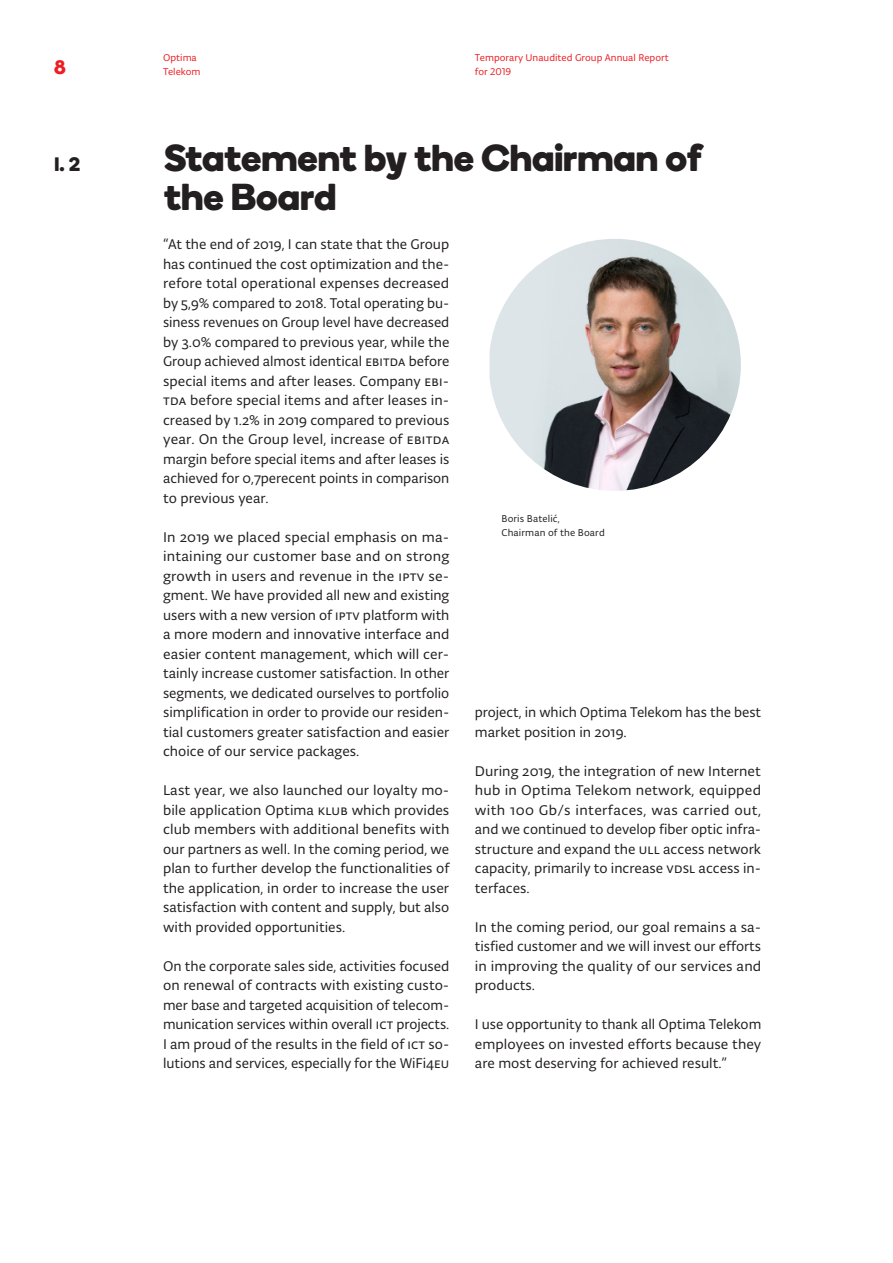
<style>
.page{position:relative;width:893px;height:1263px;background:#fff}
.page>*{position:absolute;margin:0;border:0;box-sizing:border-box;transform-origin:0 0}
.Naslov1{font:37.5px/39px "Boing";color:#231f20}
.Naslov2{font:19.5px "Boing";color:#231f20}
.t1{font:19.5px "Boing";color:#ee1d23}
.Text{font:15px/19.5px "Typonine Sans Pro";color:#231f20;text-align:justify}
.t2{font:10.5px/13.5px "Typonine Sans Pro";color:#ee1d23}
.Potpis{font:10.5px/13.5px "Typonine Sans Pro";letter-spacing:.01em;color:#231f20}
</style>
<div class="page">
<img style="left:490px;top:239px;width:251px;height:252px">
<p class="t2" style="left:163px;top:51px;width:39px">Optima<br>Telekom</p>
<p class="t2" style="left:475px;top:51px;width:195px">Temporary Unaudited Group Annual Report</p>
<h2 class="t1" style="left:54px;top:52px;width:13px">8</h2>
<p class="t2" style="left:475px;top:64px;width:38px">for 2019</p>
<p class="Naslov2" style="left:55px;top:149px;width:27px">I. 2</p>
<p class="Naslov1" style="left:164px;top:138px;width:538px">Statement by the Chairman of the Board</p>
<p class="Text" style="left:163px;top:234px;width:288px">“At the end of 2019, I can state that the Group has continued the cost optimization and the&shy;refore total operational expenses decreased by 5,9% compared to 2018. Total operating bu&shy;siness revenues on Group level have decreased by 3.0% compared to previous year, while the Group achieved almost identical EBITDA before special items and after leases. Company EBI-TDA before special items and after leases in&shy;creased by 1.2% in 2019 compared to previous year. On the Group level, increase of EBITDA margin before special items and after leases is achieved for 0,7perecent points in comparison to previous year.</p>
<p class="Text" style="left:163px;top:527px;width:288px">In 2019 we placed special emphasis on ma&shy;intaining our customer base and on strong growth in users and revenue in the IPTV se&shy;gment. We have provided all new and existing users with a new version of IPTV platform with a more modern and innovative interface and easier content management, which will cer&shy;tainly increase customer satisfaction. In other segments, we dedicated ourselves to portfolio simplification in order to provide our residen&shy;tial customers greater satisfaction and easier choice of our service packages.</p>
<p class="Text" style="left:163px;top:780px;width:288px">Last year, we also launched our loyalty mo&shy;bile application Optima KLUB which provides club members with additional benefits with our partners as well. In the coming period, we plan to further develop the functionalities of the application, in order to increase the user satisfaction with content and supply, but also with provided opportunities.</p>
<p class="Text" style="left:163px;top:956px;width:288px">On the corporate sales side, activities focused on renewal of contracts with existing custo&shy;mer base and targeted acquisition of telecom&shy;munication services within overall ICT projects.<br>I am proud of the results in the field of ICT so&shy;lutions and services, especially for the WiFi4EU</p>
<p class="Potpis" style="left:502px;top:512px;width:105px">Boris Batelić,<br>Chairman of the Board</p>
<p class="Text" style="left:475px;top:702px;width:288px">project, in which Optima Telekom has the best market position in 2019.</p>
<p class="Text" style="left:475px;top:761px;width:288px">During 2019, the integration of new Internet hub in Optima Telekom network, equipped with 100 Gb/s interfaces, was carried out, and we continued to develop fiber optic infra&shy;structure and expand the ULL access network capacity, primarily to increase VDSL access in&shy;terfaces.</p>
<p class="Text" style="left:475px;top:917px;width:288px">In the coming period, our goal remains a sa&shy;tisfied customer and we will invest our efforts in improving the quality of our services and products.</p>
<p class="Text" style="left:475px;top:1014px;width:288px">I use opportunity to thank all Optima Telekom employees on invested efforts because they are most deserving for achieved result.”</p>
</div>
